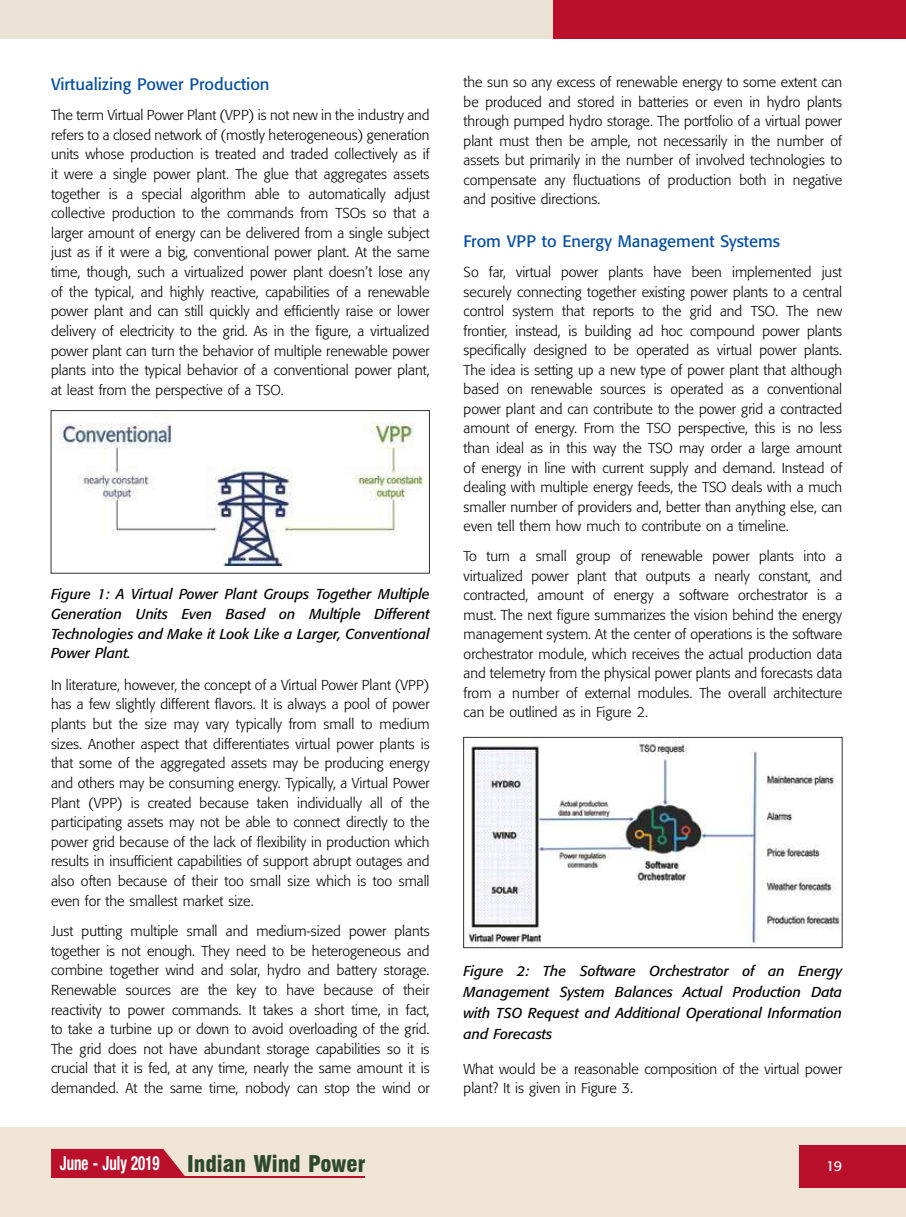
<style>
.page{position:relative;width:906px;height:1217px;background:#fff}
.page>*{position:absolute;margin:0;border:0;box-sizing:border-box;transform-origin:0 0}
.t1{font:900 condensed 22.5px "Swiss 721 BT";color:#2d492c}
.t2{font:16.5px "Formata";color:#034ea2}
.t3{font:300 14.25px/19.6px "Formata";color:#000;text-align:justify}
.t4{font:italic 14.25px/19.6px "Formata";color:#000;text-align:justify}
.t5{font:14.25px "Formata";color:#fff}
.s1{font-family:"Helvetica Neue LT Pro";font-weight:700;font-size:19.5px;color:#fff}
</style>
<div class="page">
<div style="left:553px;top:0;width:353px;height:38px;background:#ba102c"></div>
<div style="left:0;top:0;width:553px;height:38px;background:#e9e2d5"></div>
<div style="left:0;top:1127px;width:906px;height:89px;background:#f0e5d5"></div>
<div style="left:799px;top:1144px;width:107px;height:43px;background:#ba102c"></div>
<hr style="left:0;top:0;width:1px;height:38px;background:#ba102c">
<svg style="left:51px;top:1148px;width:134px;height:28px;background:#c0273e"></svg>
<hr style="left:51px;top:1176px;width:314px;height:1px;background:#ba102c">
<img style="left:59px;top:414px;width:367px;height:151px">
<div style="left:51px;top:410px;width:379px;height:163px;border:1px solid #323232"></div>
<img style="left:465px;top:739px;width:375px;height:206px">
<div style="left:463px;top:736px;width:379px;height:211px;border:1px solid #323232"></div>
<p class="t2" style="left:51px;top:74px;width:220px">Virtualizing Power Production</p>
<p class="t3" style="left:51px;top:105px;width:380px">The term Virtual Power Plant (VPP) is not new in the industry and refers to a closed network of (mostly heterogeneous) generation units whose production is treated and traded collectively as if it were a single power plant. The glue that aggregates assets together is a special algorithm able to automatically adjust collective production to the commands from TSOs so that a larger amount of energy can be delivered from a single subject just as if it were a big, conventional power plant. At the same time, though, such a virtualized power plant doesn’t lose any of the typical, and highly reactive, capabilities of a renewable power plant and can still quickly and efficiently raise or lower delivery of electricity to the grid. As in the figure, a virtualized power plant can turn the behavior of multiple renewable power plants into the typical behavior of a conventional power plant, at least from the perspective of a TSO.</p>
<p class="t4" style="left:51px;top:584px;width:380px">Figure 1: A Virtual Power Plant Groups Together Multiple Generation Units Even Based on Multiple Different Technologies and Make it Look Like a Larger, Conventional Power Plant.</p>
<p class="t3" style="left:51px;top:674px;width:380px">In literature, however, the concept of a Virtual Power Plant (VPP) has a few slightly different flavors. It is always a pool of power plants but the size may vary typically from small to medium sizes. Another aspect that differentiates virtual power plants is that some of the aggregated assets may be producing energy and others may be consuming energy. Typically, a Virtual Power Plant (VPP) is created because taken individually all of the participating assets may not be able to connect directly to the power grid because of the lack of flexibility in production which results in insufficient capabilities of support abrupt outages and also often because of their too small size which is too small even for the smallest market size.</p>
<p class="t3" style="left:51px;top:921px;width:380px">Just putting multiple small and medium-sized power plants together is not enough. They need to be heterogeneous and combine together wind and solar, hydro and battery storage.<br>Renewable sources are the key to have because of their reactivity to power commands. It takes a short time, in fact, to take a turbine up or down to avoid overloading of the grid.<br>The grid does not have abundant storage capabilities so it is crucial that it is fed, at any time, nearly the same amount it is demanded. At the same time, nobody can stop the wind or</p>
<p class="t3" style="left:463px;top:73px;width:380px">the sun so any excess of renewable energy to some extent can be produced and stored in batteries or even in hydro plants through pumped hydro storage. The portfolio of a virtual power plant must then be ample, not necessarily in the number of assets but primarily in the number of involved technologies to compensate any fluctuations of production both in negative and positive directions.</p>
<p class="t2" style="left:463px;top:231px;width:318px">From VPP to Energy Management Systems</p>
<p class="t3" style="left:463px;top:263px;width:380px">So far, virtual power plants have been implemented just securely connecting together existing power plants to a central control system that reports to the grid and TSO. The new frontier, instead, is building ad hoc compound power plants specifically designed to be operated as virtual power plants.<br>The idea is setting up a new type of power plant that although based on renewable sources is operated as a conventional power plant and can contribute to the power grid a contracted amount of energy. From the TSO perspective, this is no less than ideal as in this way the TSO may order a large amount of energy in line with current supply and demand. Instead of dealing with multiple energy feeds, the TSO deals with a much smaller number of providers and, better than anything else, can even tell them how much to contribute on a timeline.</p>
<p class="t3" style="left:463px;top:546px;width:380px">To turn a small group of renewable power plants into a virtualized power plant that outputs a nearly constant, and contracted, amount of energy a software orchestrator is a must. The next figure summarizes the vision behind the energy management system. At the center of operations is the software orchestrator module, which receives the actual production data and telemetry from the physical power plants and forecasts data from a number of external modules. The overall architecture can be outlined as in Figure 2.</p>
<p class="t4" style="left:463px;top:960px;width:380px;line-height:21px">Figure 2: The Software Orchestrator of an Energy Management System Balances Actual Production Data with TSO Request and Additional Operational Information and Forecasts</p>
<p class="t3" style="left:463px;top:1058px;width:380px">What would be a reasonable composition of the virtual power plant? It is given in Figure 3.</p>
<h1 class="t1" style="left:60px;top:1149px;width:307px"><span class="s1">June - July 2019</span> Indian Wind Power</h1>
<p class="t5" style="left:826px;top:1156px;width:18px">19</p>
</div>
